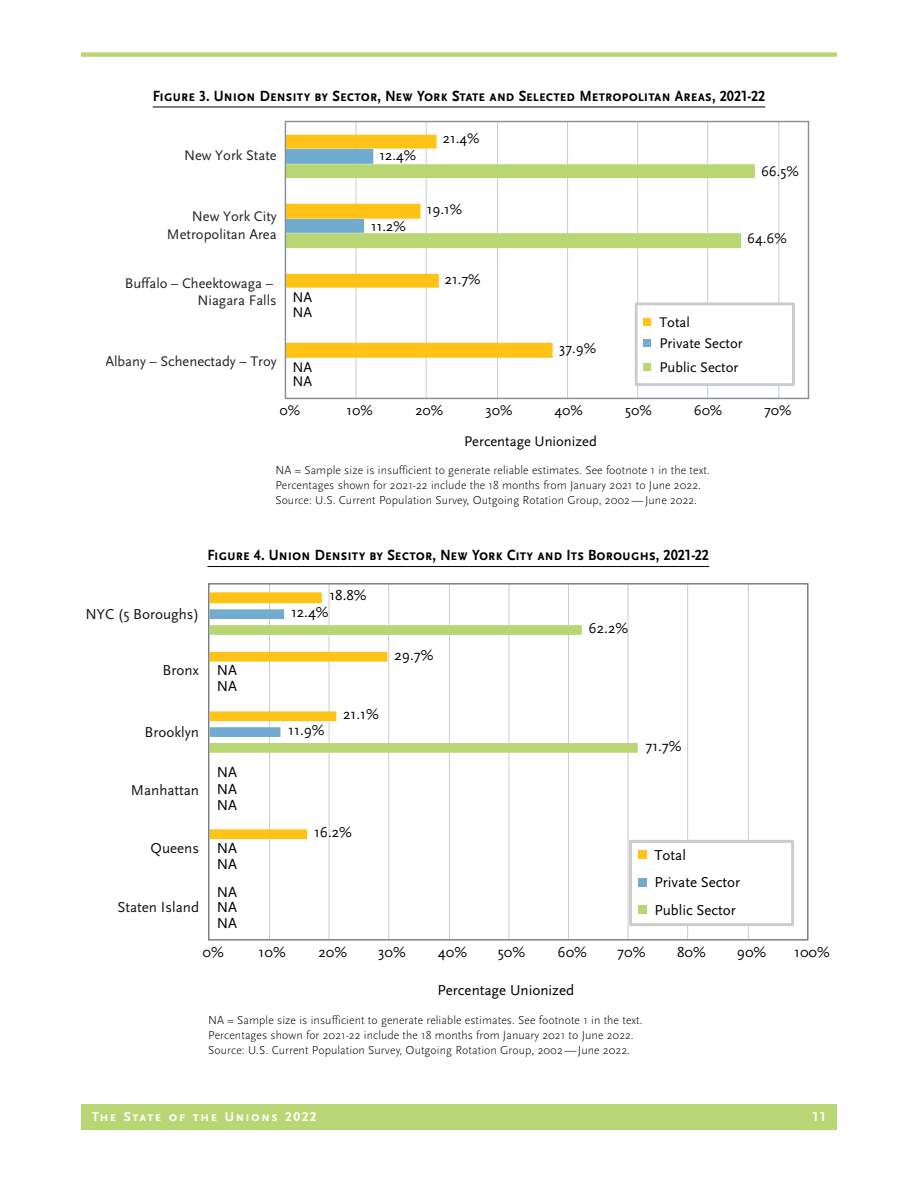
<style>
.page{position:relative;width:918px;height:1188px;background:#fff}
.page>*{position:absolute;margin:0;border:0;box-sizing:border-box;transform-origin:0 0}
.t1{font:700 20.4px "Scala Sans";letter-spacing:-.03em;color:#000}
.t2{font:900 18px "Scala Sans";color:#fff}
._14table_caption{font:15.45px "Scala Sans Bold SC";letter-spacing:-.005em;color:#000;scale:.92 1}
.t3{font:15px/27.3px "Scala Sans";color:#000}
.t4{font:15px "Scala Sans";color:#141313}
.t5{font:14.55px "Scala Sans";color:#000}
.t6{font:14.55px/17.4px "Scala Sans";color:#232424;text-align:right}
.t7{font:13.5px "Scala Sans Bold SC";letter-spacing:.095em;color:#fff}
._10notes{font:300 12px "Scala Sans";letter-spacing:.005em;color:#000}
.s1{font-family:"Scala Sans Bold SC";font-weight:400;font-size:13.5px}
</style>
<div class="page">
<div style="left:81px;top:1104px;width:756px;height:26px;background:#b8d774"></div>
<div style="left:81px;top:52px;width:756px;height:5px;background:#b8d774"></div>
<hr style="left:153px;top:107px;width:612px;height:1px;background:#000">
<hr style="left:356px;top:122px;width:1px;height:277px;background:#c9cdd3">
<hr style="left:426px;top:122px;width:1px;height:277px;background:#c9cdd3">
<hr style="left:497px;top:122px;width:1px;height:277px;background:#c9cdd3">
<hr style="left:567px;top:122px;width:1px;height:277px;background:#c9cdd3">
<hr style="left:637px;top:122px;width:1px;height:277px;background:#c9cdd3">
<hr style="left:707px;top:122px;width:1px;height:277px;background:#c9cdd3">
<hr style="left:778px;top:122px;width:1px;height:277px;background:#c9cdd3">
<svg style="left:287px;top:135px;width:266px;height:223px"></svg>
<svg style="left:287px;top:149px;width:468px;height:99px"></svg>
<div style="left:285px;top:121px;width:524px;height:278px;border:1px solid #899096"></div>
<div style="left:636px;top:304px;width:157px;height:81px;background:#fff"></div>
<div style="left:635px;top:302px;width:160px;height:84px;border:3px solid #c9cdd3"></div>
<div style="left:643px;top:363px;width:8px;height:8px;background:#b8d774"></div>
<div style="left:643px;top:339px;width:8px;height:8px;background:#71abcf"></div>
<div style="left:643px;top:318px;width:8px;height:8px;background:#ffc216"></div>
<hr style="left:207px;top:566px;width:502px;height:1px;background:#000">
<hr style="left:269px;top:584px;width:1px;height:355px;background:#cccccb">
<hr style="left:329px;top:584px;width:1px;height:355px;background:#cccccb">
<hr style="left:388px;top:584px;width:1px;height:355px;background:#cccccb">
<hr style="left:449px;top:584px;width:1px;height:355px;background:#cccccb">
<hr style="left:509px;top:584px;width:1px;height:355px;background:#cccccb">
<hr style="left:568px;top:584px;width:1px;height:355px;background:#cccccb">
<hr style="left:628px;top:584px;width:1px;height:355px;background:#cccccb">
<hr style="left:687px;top:584px;width:1px;height:355px;background:#cccccb">
<hr style="left:748px;top:584px;width:1px;height:355px;background:#cccccb">
<svg style="left:387px;top:625px;width:251px;height:128px"></svg>
<svg style="left:211px;top:592px;width:176px;height:247px"></svg>
<div style="left:208px;top:583px;width:600px;height:358px;border:2px solid #818080"></div>
<div style="left:631px;top:841px;width:161px;height:84px;background:#fff"></div>
<div style="left:629px;top:840px;width:165px;height:86px;border:3px solid #cccccb"></div>
<div style="left:638px;top:851px;width:8px;height:8px;background:#ffc216"></div>
<div style="left:638px;top:878px;width:8px;height:8px;background:#71abcf"></div>
<div style="left:638px;top:905px;width:8px;height:8px;background:#b8d774"></div>
<p class="t1" style="left:401px;top:87px;width:293px">Selected Metropolitan Areas, 2021-22</p>
<p class="_14table_caption" style="left:153px;top:87px;width:667px">Figure 3. Union Density by Sector, New York State and Selected Metropolitan Areas, 2021-22</p>
<p class="t6" style="left:184px;top:147px;width:94px">New York State</p>
<p class="t6" style="left:167px;top:208px;width:111px">New York City<br>Metropolitan Area</p>
<p class="t6" style="left:125px;top:275px;width:153px">Buffalo – Cheektowaga –<br>Niagara Falls</p>
<p class="t5" style="left:292px;top:289px;width:21px">NA</p>
<p class="t5" style="left:292px;top:304px;width:21px">NA</p>
<p class="t5" style="left:380px;top:148px;width:38px">12.4%</p>
<p class="t5" style="left:443px;top:131px;width:38px">21.4%</p>
<p class="t5" style="left:371px;top:218px;width:36px">11.2%</p>
<p class="t5" style="left:427px;top:201px;width:37px">19.1%</p>
<p class="t5" style="left:445px;top:271px;width:37px">21.7%</p>
<p class="t5" style="left:659px;top:314px;width:32px">Total</p>
<p class="t5" style="left:761px;top:163px;width:39px">66.5%</p>
<p class="t5" style="left:747px;top:230px;width:41px">64.6%</p>
<p class="t5" style="left:659px;top:336px;width:85px">Private Sector</p>
<p class="t5" style="left:559px;top:340px;width:38px">37.9%</p>
<p class="t6" style="left:105px;top:352px;width:173px">Albany – Schenectady – Troy</p>
<p class="t5" style="left:659px;top:359px;width:81px">Public Sector</p>
<p class="t5" style="left:292px;top:359px;width:21px">NA</p>
<p class="t5" style="left:292px;top:373px;width:21px">NA</p>
<p class="t5" style="left:280px;top:402px;width:22px">0%</p>
<p class="t5" style="left:346px;top:402px;width:28px">10%</p>
<p class="t5" style="left:415px;top:402px;width:29px">20%</p>
<p class="t5" style="left:486px;top:402px;width:28px">30%</p>
<p class="t5" style="left:555px;top:402px;width:30px">40%</p>
<p class="t5" style="left:625px;top:402px;width:28px">50%</p>
<p class="t5" style="left:694px;top:402px;width:30px">60%</p>
<p class="t5" style="left:764px;top:402px;width:29px">70%</p>
<p class="t5" style="left:464px;top:433px;width:134px">Percentage Unionized</p>
<p class="_10notes" style="left:275px;top:463px;width:436px">NA = Sample size is insufficient to generate reliable estimates. See footnote 1 in the text.</p>
<p class="_10notes" style="left:275px;top:478px;width:427px">Percentages shown for 2021-22 include the 18 months from January 2021 to June 2022.</p>
<p class="_10notes" style="left:275px;top:493px;width:423px">Source: U.S. Current Population Survey, Outgoing Rotation Group, 2002—June 2022.</p>
<p class="_14table_caption" style="left:207px;top:547px;width:547px">Figure 4. Union Density by Sector, New York City and Its Boroughs, 2021-22</p>
<p class="t3" style="left:329px;top:582px;width:39px">18.8%</p>
<p class="t4" style="left:85px;top:606px;width:115px">NYC (5 Boroughs)</p>
<p class="t3" style="left:291px;top:599px;width:39px">12.4%</p>
<p class="t3" style="left:589px;top:615px;width:41px">62.2%</p>
<p class="t3" style="left:394px;top:641px;width:41px">29.7%</p>
<p class="t4" style="left:163px;top:662px;width:38px">Bronx</p>
<p class="t3" style="left:217px;top:657px;width:22px">NA</p>
<p class="t3" style="left:217px;top:673px;width:22px">NA</p>
<p class="t3" style="left:343px;top:701px;width:37px">21.1%</p>
<p class="t4" style="left:145px;top:724px;width:56px">Brooklyn</p>
<p class="t3" style="left:288px;top:717px;width:38px">11.9%</p>
<p class="t3" style="left:645px;top:732px;width:38px">71.7%</p>
<p class="t3" style="left:217px;top:759px;width:22px">NA</p>
<p class="t4" style="left:131px;top:782px;width:70px">Manhattan</p>
<p class="t3" style="left:217px;top:776px;width:22px">NA</p>
<p class="t3" style="left:217px;top:792px;width:22px">NA</p>
<p class="t3" style="left:314px;top:819px;width:39px">16.2%</p>
<p class="t4" style="left:151px;top:840px;width:50px">Queens</p>
<p class="t4" style="left:118px;top:899px;width:83px">Staten Island</p>
<p class="t3" style="left:217px;top:835px;width:22px">NA</p>
<p class="t3" style="left:217px;top:850px;width:22px">NA</p>
<p class="t3" style="left:217px;top:878px;width:22px">NA</p>
<p class="t3" style="left:217px;top:894px;width:22px">NA</p>
<p class="t3" style="left:655px;top:842px;width:87px">Total<br>Private Sector<br>Public Sector</p>
<p class="t3" style="left:217px;top:910px;width:22px">NA</p>
<p class="t3" style="left:203px;top:939px;width:23px">0%</p>
<p class="t3" style="left:259px;top:939px;width:29px">10%</p>
<p class="t3" style="left:318px;top:939px;width:30px">20%</p>
<p class="t3" style="left:378px;top:939px;width:29px">30%</p>
<p class="t3" style="left:438px;top:939px;width:31px">40%</p>
<p class="t3" style="left:498px;top:939px;width:29px">50%</p>
<p class="t3" style="left:558px;top:939px;width:31px">60%</p>
<p class="t3" style="left:617px;top:939px;width:30px">70%</p>
<p class="t3" style="left:677px;top:939px;width:30px">80%</p>
<p class="t3" style="left:737px;top:939px;width:31px">90%</p>
<p class="t3" style="left:794px;top:939px;width:37px">100%</p>
<p class="t3" style="left:438px;top:977px;width:138px">Percentage Unionized</p>
<p class="_10notes" style="left:208px;top:1013px;width:436px">NA = Sample size is insufficient to generate reliable estimates. See footnote 1 in the text.</p>
<p class="_10notes" style="left:208px;top:1028px;width:427px">Percentages shown for 2021-22 include the 18 months from January 2021 to June 2022.</p>
<p class="_10notes" style="left:208px;top:1043px;width:423px">Source: U.S. Current Population Survey, Outgoing Rotation Group, 2002—June 2022.</p>
<h2 class="t2" style="left:92px;top:1108px;width:237px">The State of the Unions 2011</h2>
<p class="t7" style="left:92px;top:1109px;width:226px">The State of the Unions 2022</p>
<h2 class="t2" style="left:810px;top:1108px;width:18px">11<span class="s1">11</span></h2>
</div>
